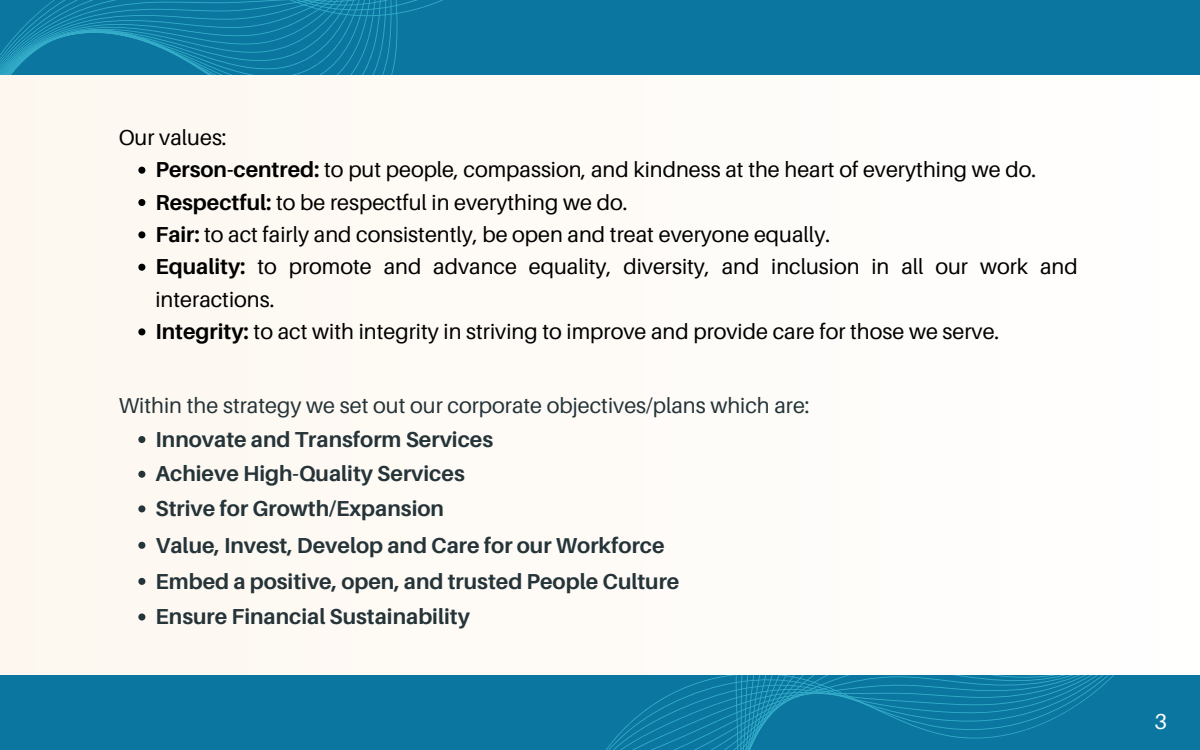
<style>
.page{position:relative;width:1200px;height:750px;background:#0b77a0}
.page>*{position:absolute;margin:0;border:0;box-sizing:border-box;transform-origin:0 0}
.t1{font:21.69px/32.4px "Aileron";color:#000}
.t2{font:700 21.69px "Aileron";color:#253439}
.t3{font:21.69px "Aileron";color:#253439}
.t4{font:21.62px "Aileron";color:#fff}
.s1{font-weight:700}
</style>
<div class="page">
<svg style="left:606px;top:675px;width:508px;height:75px"></svg>
<svg style="left:0;top:0;width:443px;height:75px"></svg>
<div style="left:0;top:75px;width:1200px;height:600px;background:#fefbf7"></div>
<svg style="left:138px;top:167px;width:7px;height:7px"></svg>
<svg style="left:138px;top:199px;width:7px;height:7px"></svg>
<svg style="left:138px;top:231px;width:7px;height:7px"></svg>
<svg style="left:138px;top:264px;width:7px;height:7px"></svg>
<svg style="left:138px;top:328px;width:7px;height:7px"></svg>
<svg style="left:138px;top:542px;width:7px;height:7px"></svg>
<svg style="left:138px;top:578px;width:7px;height:7px"></svg>
<svg style="left:138px;top:614px;width:7px;height:7px"></svg>
<svg style="left:138px;top:436px;width:7px;height:7px"></svg>
<svg style="left:138px;top:471px;width:7px;height:7px"></svg>
<svg style="left:138px;top:505px;width:7px;height:7px"></svg>
<p class="t1" style="left:119px;top:121px;width:110px">Our values:</p>
<h1 class="t1" style="left:156px;top:153px;width:882px"><span class="s1">Person-centred:</span> to put people, compassion, and kindness at the heart of everything we do.</h1>
<p class="t1" style="left:156px;top:186px;width:473px"><span class="s1">Respectful:</span> to be respectful in everything we do.</p>
<p class="t1" style="left:156px;top:218px;width:676px"><span class="s1">Fair:</span> to act fairly and consistently, be open and treat everyone equally.</p>
<p class="t1" style="left:156px;top:250px;width:924px"><span class="s1">Equality:</span> to promote and advance equality, diversity, and inclusion in all our work and interactions.</p>
<p class="t1" style="left:156px;top:315px;width:845px"><span class="s1">Integrity:</span> to act with integrity in striving to improve and provide care for those we serve.</p>
<p class="t3" style="left:119px;top:392px;width:693px">Within the strategy we set out our corporate objectives/plans which are:</p>
<p class="t2" style="left:156px;top:426px;width:339px">Innovate and Transform Services</p>
<p class="t2" style="left:156px;top:460px;width:311px">Achieve High-Quality Services</p>
<p class="t2" style="left:156px;top:495px;width:290px">Strive for Growth/Expansion</p>
<p class="t2" style="left:156px;top:532px;width:511px">Value, Invest, Develop and Care for our Workforce</p>
<p class="t2" style="left:156px;top:568px;width:525px">Embed a positive, open, and trusted People Culture</p>
<p class="t2" style="left:156px;top:603px;width:316px">Ensure Financial Sustainability</p>
<p class="t4" style="left:1154px;top:708px;width:14px">3</p>
</div>
